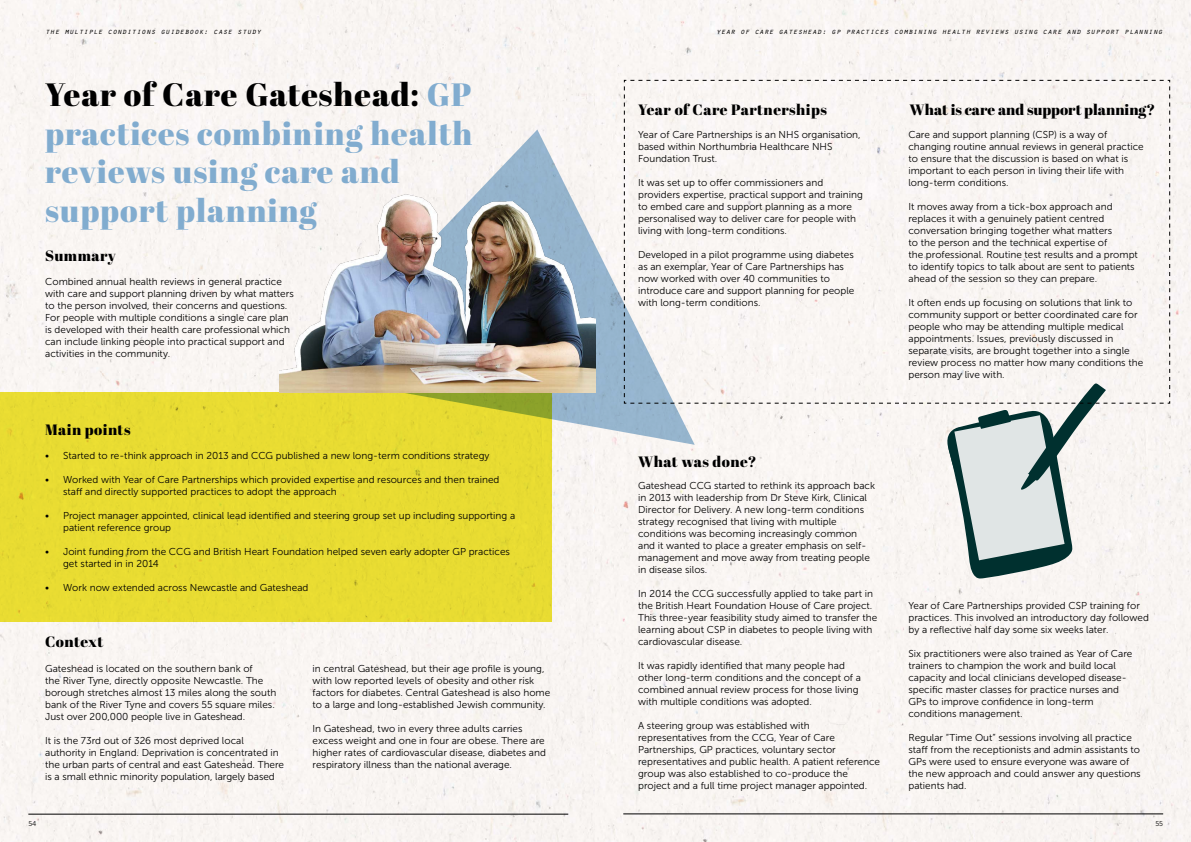
<style>
.page{position:relative;width:1191px;height:842px;background:#fff}
.page>*{position:absolute;margin:0;border:0;box-sizing:border-box;transform-origin:0 0}
.t1{font:32.2px/38.4px "Abril Fatface";letter-spacing:.03em;color:#81accf}
.t2{font:15px "Abril Fatface";letter-spacing:.025em;color:#000}
.t3{font:15px "Abril Fatface";color:#000}
.t4{font:10px/12px "Museo Sans 300";color:#000}
.t5{font:italic 8px "Orator Std";color:#000}
.t6{font:7px "Museo Sans 300";color:#000}
.s1{color:#000}
</style>
<div class="page">
<div style="left:0;top:0;width:595px;height:842px;background:#f9f5f3"></div>
<div style="left:0;top:392px;width:551px;height:230px;background:#e8dc32"></div>
<div style="left:595px;top:0;width:596px;height:842px;background:#f9f5f2"></div>
<svg style="left:303px;top:130px;width:321px;height:315px"></svg>
<img style="left:279px;top:176px;width:316px;height:216px">
<svg style="left:624px;top:404px;width:546px;height:175px"></svg>
<div style="left:623px;top:79px;width:547px;height:325px;background:#f9f5f3"></div>
<hr style="left:623px;top:814px;width:540px;height:1px;background:#000">
<hr style="left:28px;top:814px;width:540px;height:1px;background:#000">
<p class="t5" style="left:45px;top:25px;width:218px">the multiple conditions guidebook: case study</p>
<h1 class="t1" style="left:45px;top:75px;width:428px"><span class="s1">Year of Care Gateshead:</span> GP practices combining health reviews using care and support planning</h1>
<h2 class="t2" style="left:45px;top:245px;width:72px">Summary</h2>
<p class="t4" style="left:45px;top:276px;width:250px">Combined annual health reviews in general practice with care and support planning driven by what matters to the person involved, their concerns and questions.<br>For people with multiple conditions a single care plan is developed with their health care professional which can include linking people into practical support and activities in the community.</p>
<h2 class="t2" style="left:45px;top:419px;width:87px">Main points</h2>
<p class="t4" style="left:45px;top:449px;width:446px">• Started to re-think approach in 2013 and CCG published a new long-term conditions strategy</p>
<p class="t4" style="left:63px;top:473px;width:438px;text-indent:-18px">• Worked with Year of Care Partnerships which provided expertise and resources and then trained staff and directly supported practices to adopt the approach</p>
<p class="t4" style="left:63px;top:509px;width:453px;text-indent:-18px">• Project manager appointed, clinical lead identified and steering group set up including supporting a patient reference group</p>
<p class="t4" style="left:63px;top:545px;width:448px;text-indent:-18px">• Joint funding from the CCG and British Heart Foundation helped seven early adopter GP practices get started in in 2014</p>
<p class="t4" style="left:45px;top:581px;width:265px">• Work now extended across Newcastle and Gateshead</p>
<h2 class="t2" style="left:45px;top:631px;width:60px">Context</h2>
<p class="t4" style="left:45px;top:662px;width:233px">Gateshead is located on the southern bank of<br>the River Tyne, directly opposite Newcastle. The borough stretches almost 13 miles along the south bank of the River Tyne and covers 55 square miles.<br>Just over 200,000 people live in Gateshead.</p>
<p class="t4" style="left:45px;top:734px;width:240px">It is the 73rd out of 326 most deprived local authority in England. Deprivation is concentrated in the urban parts of central and east Gateshead. There is a small ethnic minority population, largely based</p>
<p class="t4" style="left:312px;top:662px;width:239px">in central Gateshead, but their age profile is young, with low reported levels of obesity and other risk factors for diabetes. Central Gateshead is also home to a large and long-established Jewish community.</p>
<p class="t4" style="left:312px;top:722px;width:235px">In Gateshead, two in every three adults carries excess weight and one in four are obese. There are higher rates of cardiovascular disease, diabetes and respiratory illness than the national average.</p>
<p class="t5" style="left:716px;top:25px;width:448px">year of care gateshead: gp practices combining health reviews using care and support planning</p>
<h2 class="t2" style="left:638px;top:99px;width:190px">Year of Care Partnerships</h2>
<p class="t4" style="left:638px;top:129px;width:224px">Year of Care Partnerships is an NHS organisation, based within Northumbria Healthcare NHS<br>Foundation Trust.</p>
<p class="t4" style="left:638px;top:177px;width:226px">It was set up to offer commissioners and providers expertise, practical support and training to embed care and support planning as a more personalised way to deliver care for people with living with long-term conditions.</p>
<p class="t4" style="left:638px;top:249px;width:218px">Developed in a pilot programme using diabetes as an exemplar, Year of Care Partnerships has now worked with over 40 communities to introduce care and support planning for people with long-term conditions.</p>
<h2 class="t3" style="left:909px;top:99px;width:247px">What is care and support planning?</h2>
<p class="t4" style="left:908px;top:129px;width:237px">Care and support planning (CSP) is a way of changing routine annual reviews in general practice to ensure that the discussion is based on what is important to each person in living their life with long-term conditions.</p>
<p class="t4" style="left:908px;top:201px;width:231px">It moves away from a tick-box approach and replaces it with a genuinely patient centred conversation bringing together what matters<br>to the person and the technical expertise of<br>the professional. Routine test results and a prompt to identify topics to talk about are sent to patients ahead of the session so they can prepare.</p>
<p class="t4" style="left:908px;top:297px;width:236px">It often ends up focusing on solutions that link to community support or better coordinated care for people who may be attending multiple medical appointments. Issues, previously discussed in separate visits, are brought together into a single review process no matter how many conditions the person may live with.</p>
<h2 class="t2" style="left:638px;top:451px;width:120px">What was done?</h2>
<p class="t4" style="left:638px;top:480px;width:238px">Gateshead CCG started to rethink its approach back in 2013 with leadership from Dr Steve Kirk, Clinical Director for Delivery. A new long-term conditions strategy recognised that living with multiple conditions was becoming increasingly common and it wanted to place a greater emphasis on self&shy;management and move away from treating people in disease silos.</p>
<p class="t4" style="left:638px;top:588px;width:241px">In 2014 the CCG successfully applied to take part in the British Heart Foundation House of Care project.<br>This three-year feasibility study aimed to transfer the learning about CSP in diabetes to people living with cardiovascular disease.</p>
<p class="t4" style="left:638px;top:660px;width:224px">It was rapidly identified that many people had other long-term conditions and the concept of a combined annual review process for those living with multiple conditions was adopted.</p>
<p class="t4" style="left:638px;top:720px;width:243px">A steering group was established with representatives from the CCG, Year of Care Partnerships, GP practices, voluntary sector representatives and public health. A patient reference group was also established to co-produce the project and a full time project manager appointed.</p>
<p class="t4" style="left:908px;top:600px;width:242px">Year of Care Partnerships provided CSP training for practices. This involved an introductory day followed by a reflective half day some six weeks later.</p>
<p class="t4" style="left:908px;top:648px;width:225px">Six practitioners were also trained as Year of Care trainers to champion the work and build local capacity and local clinicians developed disease&shy;specific master classes for practice nurses and GPs to improve confidence in long-term conditions management.</p>
<p class="t4" style="left:908px;top:732px;width:234px">Regular “Time Out” sessions involving all practice staff from the receptionists and admin assistants to GPs were used to ensure everyone was aware of the new approach and could answer any questions patients had.</p>
<p class="t6" style="left:28px;top:820px;width:10px">54</p>
<p class="t6" style="left:1155px;top:819px;width:9px">55</p>
</div>
